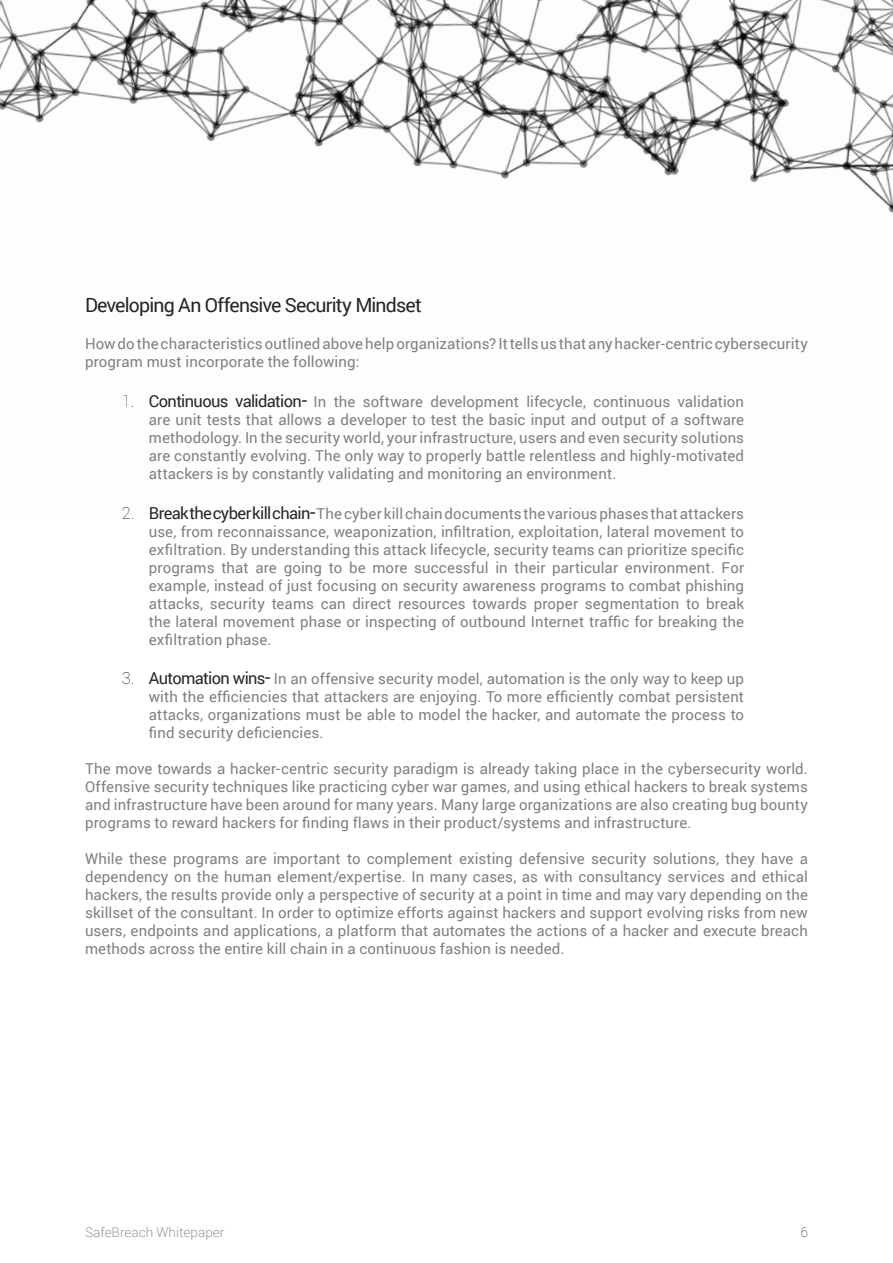
<style>
.page{position:relative;width:893px;height:1263px;background:#fff}
.page>*{position:absolute;margin:0;border:0;box-sizing:border-box;transform-origin:0 0}
.t1{font:19.5px "Roboto";letter-spacing:-.04em;color:#1f272d}
.t2{font:16.5px "Roboto";letter-spacing:-.04em;color:#1f272d}
.t3{font:100 16.5px "Roboto";color:#1f272d}
.t4{font:15px/18px "Roboto";letter-spacing:.005em;color:#808080;text-align:justify}
.t5{font:300 13.5px "Roboto";color:#989898}
.t6{font:100 13.5px "Roboto";color:#1f272d}
.s1{font-size:16.5px;color:#1f272d}
.s2{font-size:19.5px;color:#1f272d}
</style>
<div class="page">
<img style="left:0;top:0;width:893px;height:213px">
<h1 class="t1" style="left:85px;top:291px;width:338px">Developing An Offensive Security Mindset</h1>
<p class="t4" style="left:85px;top:334px;width:724px">Howdothecharacteristicsoutlinedabovehelporganizations?Ittellsusthatanyhacker-centriccybersecurity program must incorporate the following:</p>
<p class="t4" style="left:677px;top:392px;width:68px">validation</p>
<p class="t2" style="left:149px;top:390px;width:155px">Continuous validation</p>
<p class="t3" style="left:122px;top:390px;width:14px">1.</p>
<p class="t4" style="left:363px;top:392px;width:62px">software</p>
<p class="t4" style="left:526px;top:392px;width:61px">lifecycle,</p>
<p class="t4" style="left:334px;top:392px;width:23px">the</p>
<p class="t4" style="left:430px;top:392px;width:90px">development</p>
<p class="t4" style="left:593px;top:392px;width:78px">continuous</p>
<p class="t4" style="left:314px;top:392px;width:14px">In</p>
<h1 class="t1" style="left:302px;top:386px;width:7px">-</h1>
<p class="t3" style="left:122px;top:501px;width:14px">2.</p>
<p class="t3" style="left:122px;top:667px;width:14px">3.</p>
<p class="t4" style="left:149px;top:410px;width:597px">are unit tests that allows a developer to test the basic input and output of a software methodology In. the security world, your infrastructure, users and even security solutions are constantly evolving. The only way to properly battle relentless and highly-motivated attackers is by constantly validating and monitoring an environment.</p>
<h1 class="t1" style="left:310px;top:498px;width:7px">-</h1>
<p class="t4" style="left:149px;top:504px;width:597px"><span class="s1">Breakthecyberkillchain</span> Thecyberkillchaindocumentsthevariousphasesthatattackers</p>
<p class="t4" style="left:149px;top:522px;width:597px;text-align:right">use, from reconnaissance, weaponization, infiltration, exploitation, lateral movement to exfiltration. By understanding this attack lifecycle, security teams can prioritize specific their particular environment. For</p>
<p class="t4" style="left:349px;top:558px;width:141px">be more successful</p>
<p class="t4" style="left:221px;top:558px;width:57px">that are</p>
<p class="t4" style="left:284px;top:558px;width:40px">going</p>
<p class="t4" style="left:495px;top:558px;width:14px">in</p>
<p class="t4" style="left:329px;top:558px;width:15px">to</p>
<p class="t4" style="left:149px;top:558px;width:597px;text-align:left">programs<br>example, instead of just focusing on security awareness programs to combat phishing attacks, security teams can direct resources towards proper segmentation to break the lateral movement phase or inspecting of outbound Internet traffic for breaking the exfiltration phase.</p>
<p class="t4" style="left:149px;top:669px;width:597px"><span class="s1">Automation wins</span> In<span class="s2">-</span> an offensive security model, automation is the only way to keep up</p>
<p class="t4" style="left:149px;top:687px;width:597px">with the efficiencies that attackers are enjoying. To more efficiently combat persistent attacks, organizations must be able to model the hacker, and automate the process to find security deficiencies.</p>
<p class="t4" style="left:85px;top:759px;width:724px">The move towards a hacker-centric security paradigm is already taking place in the cybersecurity world.<br>Offensive security techniques like practicing cyber war games, and using ethical hackers to break systems and infrastructure have been around for many years. Many large organizations are also creating bug bounty programs to reward hackers for finding flaws in their product/systems and infrastructure.</p>
<p class="t4" style="left:85px;top:849px;width:724px">While these programs are important to complement existing defensive security solutions, they have a dependency on the human element/expertise. In many cases, as with consultancy services and ethical hackers, the results provide only a perspective of security at a point in time and may vary depending on the skillset of the consultant In. order to optimize efforts against hackers and support evolving risks from new users, endpoints and applications a, platform that automates the actions of a hacker and execute breach methods across the entire kill chain in a continuous fashion is needed.</p>
<p class="t5" style="left:85px;top:1222px;width:141px">SafeBreach Whitepaper</p>
<p class="t6" style="left:800px;top:1222px;width:9px">6</p>
</div>
